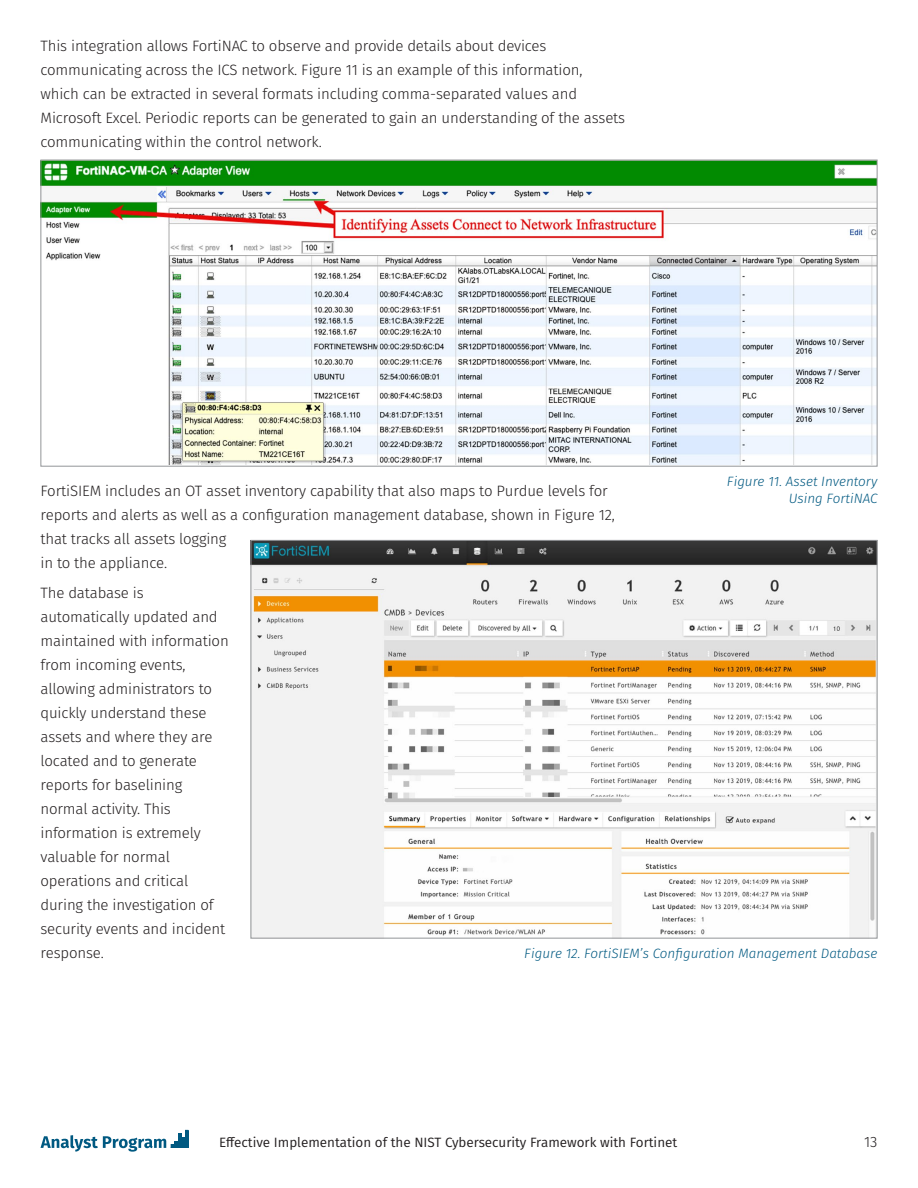
<style>
.page{position:relative;width:918px;height:1188px;background:#fff}
.page>*{position:absolute;margin:0;border:0;box-sizing:border-box;transform-origin:0 0}
.t1{font:300 15px/24px "Fira Sans";letter-spacing:-.01em;color:#231f20}
.t2{font:italic 300 13.5px/16.5px "Fira Sans";color:#005981;text-align:right}
.t3{font:13.5px "Fira Sans";color:#231f20}
</style>
<div class="page">
<hr style="left:178px;top:1133px;width:3px;height:15px;background:#005981">
<hr style="left:186px;top:1130px;width:3px;height:18px;background:#005981">
<svg style="left:41px;top:1135px;width:145px;height:17px"></svg>
<img style="left:42px;top:162px;width:834px;height:303px">
<img style="left:253px;top:542px;width:623px;height:395px">
<p class="t1" style="left:40px;top:34px;width:586px">This integration allows FortiNAC to observe and provide details about devices communicating across the ICS network. Figure 11 is an example of this information,<br>which can be extracted in several formats including comma-separated values and Microsoft Excel. Periodic reports can be generated to gain an understanding of the assets communicating within the control network.</p>
<p class="t2" style="left:727px;top:473px;width:152px">Figure 11. Asset Inventory<br>Using FortiNAC</p>
<p class="t1" style="left:40px;top:478px;width:576px">FortiSIEM includes an OT asset inventory capability that also maps to Purdue levels for reports and alerts as well as a configuration management database, shown in Figure 12, that tracks all assets logging<br>in to the appliance.</p>
<p class="t1" style="left:40px;top:581px;width:190px">The database is automatically updated and maintained with information from incoming events, allowing administrators to quickly understand these assets and where they are located and to generate reports for baselining normal activity. This information is extremely valuable for normal operations and critical during the investigation of security events and incident response.</p>
<p class="t2" style="left:524px;top:945px;width:355px">Figure 12. FortiSIEM’s Configuration Management Database</p>
<p class="t3" style="left:219px;top:1132px;width:460px">Effective Implementation of the NIST Cybersecurity Framework with Fortinet</p>
<p class="t1" style="left:864px;top:1130px;width:15px">13</p>
</div>
